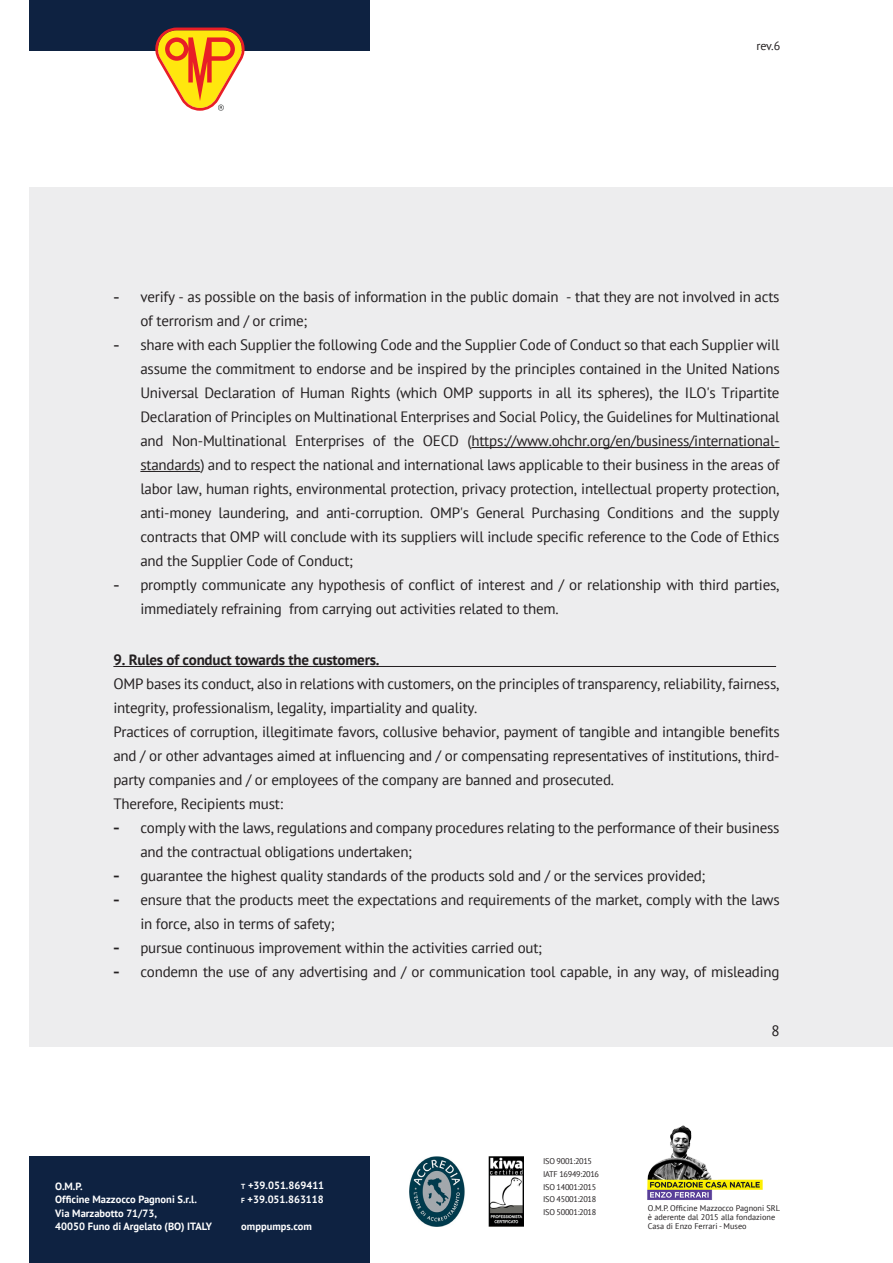
<style>
.page{position:relative;width:893px;height:1263px;background:#fff}
.page>*{position:absolute;margin:0;border:0;box-sizing:border-box;transform-origin:0 0}
.Body_Text_Copy{font:15px/24px "PT Sans";letter-spacing:-.015em;color:#231f20}
.Heading_1{font:700 15px "PT Sans";letter-spacing:-.015em;color:#231f20}
.t1{font:12px "PT Sans";color:#231f20}
.t2{font:700 10.5px/13.5px "PT Sans";color:#fff}
.t3{font:8.25px/9.1px "PT Sans";letter-spacing:-.01em;color:#231f20}
.t4{font:8.25px/12.6px "PT Sans";letter-spacing:-.035em;color:#231f20}
.s1{font-family:"Times New Roman";font-size:18px}
.s2{font-family:"Arial";font-size:18px}
.s3{font-size:7.35px}
</style>
<div class="page">
<div style="left:30px;top:187px;width:863px;height:859px;background:#ededee"></div>
<div style="left:30px;top:1157px;width:340px;height:106px;background:#0e2241"></div>
<div style="left:30px;top:0;width:340px;height:51px;background:#0e2241"></div>
<img style="left:647px;top:1125px;width:116px;height:75px">
<svg style="left:155px;top:28px;width:90px;height:83px"></svg>
<img style="left:409px;top:1157px;width:114px;height:69px">
<hr style="left:471px;top:447px;width:309px;height:1px;background:#231f20">
<hr style="left:140px;top:471px;width:60px;height:1px;background:#231f20">
<hr style="left:113px;top:666px;width:663px;height:1px;background:#231f20">
<p class="t1" style="left:756px;top:38px;width:25px">rev.6</p>
<p class="Body_Text_Copy" style="left:140px;top:285px;width:641px;text-indent:-27px"><span class="s1">-</span> verify - as possible on the basis of information in the public domain - that they are not involved in acts of terrorism and / or crime;</p>
<p class="Body_Text_Copy" style="left:140px;top:333px;width:641px;text-align:justify;text-indent:-27px"><span class="s1">-</span> share with each Supplier the following Code and the Supplier Code of Conduct so that each Supplier will assume the commitment to endorse and be inspired by the principles contained in the United Nations Universal Declaration of Human Rights (which OMP supports in all its spheres), the ILO's Tripartite Declaration of Principles on Multinational Enterprises and Social Policy, the Guidelines for Multinational and Non-Multinational Enterprises of the OECD (https://www.ohchr.org/en/business/international&shy;standards) and to respect the national and international laws applicable to their business in the areas of labor law, human rights, environmental protection, privacy protection, intellectual property protection, anti-money laundering, and anti-corruption. OMP's General Purchasing Conditions and the supply contracts that OMP will conclude with its suppliers will include specific reference to the Code of Ethics and the Supplier Code of Conduct;</p>
<p class="Body_Text_Copy" style="left:140px;top:573px;width:641px;text-indent:-27px"><span class="s1">-</span> promptly communicate any hypothesis of conflict of interest and / or relationship with third parties, immediately refraining from carrying out activities related to them.</p>
<p class="Heading_1" style="left:113px;top:650px;width:268px">9. Rules of conduct towards the customers.</p>
<p class="Body_Text_Copy" style="left:113px;top:672px;width:668px">OMP bases its conduct, also in relations with customers, on the principles of transparency, reliability, fairness, integrity, professionalism, legality, impartiality and quality.</p>
<p class="Body_Text_Copy" style="left:113px;top:720px;width:668px;text-align:justify">Practices of corruption, illegitimate favors, collusive behavior, payment of tangible and intangible benefits and / or other advantages aimed at influencing and / or compensating representatives of institutions, third&shy;party companies and / or employees of the company are banned and prosecuted.</p>
<p class="Body_Text_Copy" style="left:113px;top:792px;width:171px">Therefore, Recipients must:</p>
<p class="Body_Text_Copy" style="left:140px;top:816px;width:641px;text-indent:-27px"><span class="s2">-</span> comply with the laws, regulations and company procedures relating to the performance of their business and the contractual obligations undertaken;</p>
<p class="Body_Text_Copy" style="left:113px;top:864px;width:594px"><span class="s2">-</span> guarantee the highest quality standards of the products sold and / or the services provided;</p>
<p class="Body_Text_Copy" style="left:140px;top:888px;width:641px;text-indent:-27px"><span class="s2">-</span> ensure that the products meet the expectations and requirements of the market, comply with the laws in force, also in terms of safety;</p>
<p class="Body_Text_Copy" style="left:113px;top:936px;width:430px"><span class="s2">-</span> pursue continuous improvement within the activities carried out;</p>
<p class="Body_Text_Copy" style="left:113px;top:960px;width:668px"><span class="s2">-</span> condemn the use of any advertising and / or communication tool capable, in any way, of misleading</p>
<p class="t2" style="left:55px;top:1179px;width:158px">O.M.P.<br>Officine Mazzocco Pagnoni S.r.l.<br>Via Marzabotto 71/73,<br>40050 Funo di Argelato (BO) ITALY</p>
<p class="t2" style="left:241px;top:1178px;width:85px"><span class="s3">t</span> +39.051.869411 <span class="s3">f</span> +39.051.863118</p>
<p class="t2" style="left:241px;top:1219px;width:72px">omppumps.com</p>
<p class="t4" style="left:543px;top:1155px;width:57px">ISO 9001:2015<br>IATF 16949:2016<br>ISO 14001:2015<br>ISO 45001:2018<br>ISO 50001:2018</p>
<p class="Body_Text_Copy" style="left:771px;top:1018px;width:10px">8</p>
<p class="t3" style="left:648px;top:1203px;width:134px">O.M.P. Officine Mazzocco Pagnoni SRL è aderente dal 2015 alla fondazione<br>Casa di Enzo Ferrari - Museo</p>
</div>
